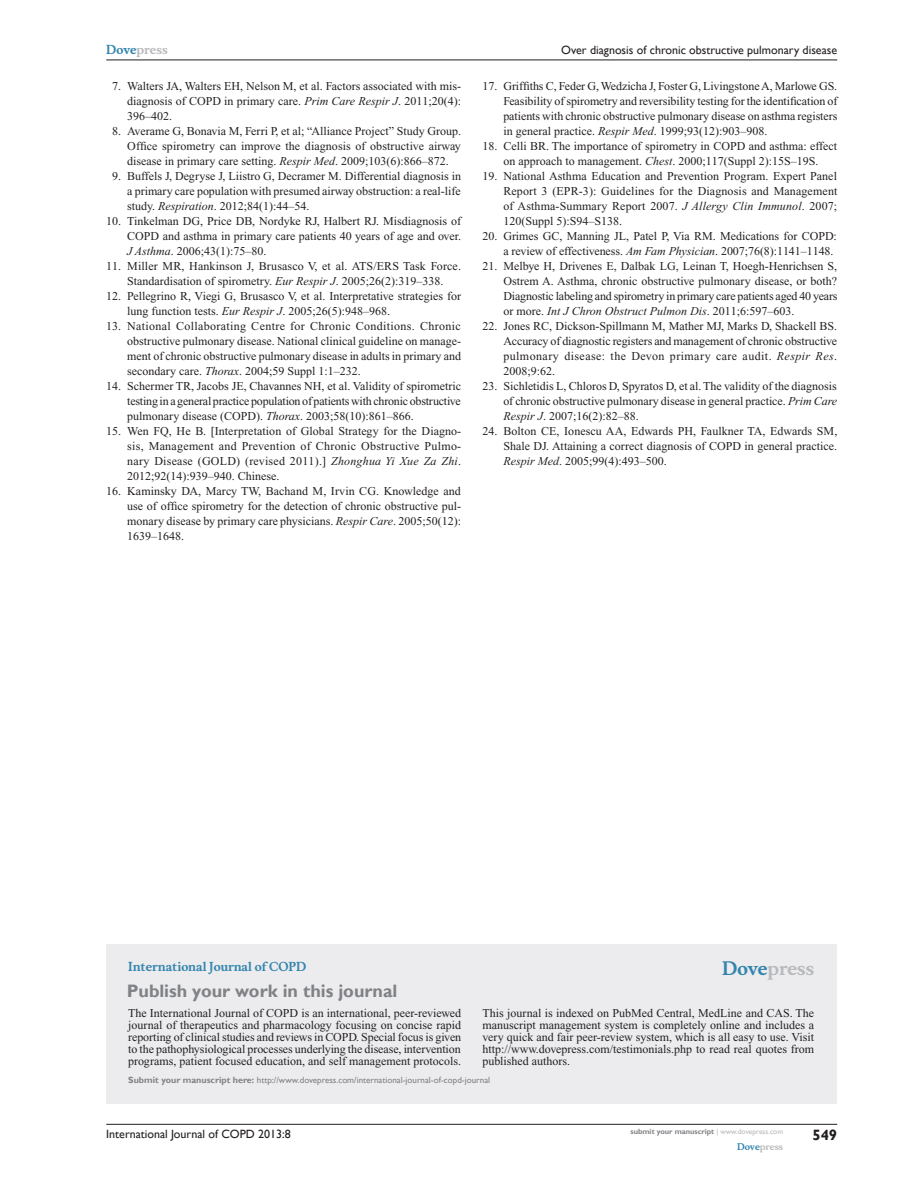
<style>
.page{position:relative;width:918px;height:1188px;background:#fff}
.page>*{position:absolute;margin:0;border:0;box-sizing:border-box;transform-origin:0 0}
.PromBx-H1{font:700 18px "Gill Sans";color:#808285}
.PromBx-Brand{font:700 18px "Musee";color:#b8b9bc}
.t1{font:700 15px "Gill Sans";color:#231f20}
.RefNL2{font:12px/15px "Times New Roman";color:#231f20;text-align:justify}
.PromBx-Tx{font:12px/12px "Times New Roman";color:#231f20;text-align:justify}
.t2{font:12px "Gill Sans";color:#231f20}
.PromBx-JrnlName{font:700 12px "Musee";color:#3485ae}
.t3{font:700 12px "Musee";color:#b8b9bc}
.PromBx-SubmitMssWebA{font:9px "Gill Sans";color:#808285}
.t4{font:700 9px "Musee";color:#b8b9bc}
.t5{font:700 7.5px "Gill Sans";color:#808285}
.s1{color:#3485ae}
.s2{font-style:italic}
.s3{font-weight:700}
.s4{font-weight:400;color:#b8b9bc}
</style>
<div class="page">
<div style="left:106px;top:944px;width:731px;height:159px;background:#ececee"></div>
<hr style="left:106px;top:1124px;width:731px;height:1px;background:#231f20">
<hr style="left:106px;top:60px;width:731px;height:1px;background:#231f20">
<p class="t3" style="left:106px;top:43px;width:63px"><span class="s1">Dove</span>press</p>
<p class="RefNL2" style="left:127px;top:79px;width:335px;text-indent:-15px">7. Walters JA, Walters EH, Nelson M, et al. Factors associated with mis&shy;diagnosis of COPD in primary care. <span class="s2">Prim Care Respir J</span>. 2011;20(4):<br>396–402.</p>
<p class="RefNL2" style="left:127px;top:124px;width:335px;text-indent:-15px">8. Averame G, Bonavia M, Ferri P, et al; “Alliance Project” Study Group.<br>Office spirometry can improve the diagnosis of obstructive airway disease in primary care setting. <span class="s2">Respir Med</span>. 2009;103(6):866–872.</p>
<p class="RefNL2" style="left:127px;top:169px;width:335px;text-indent:-15px">9. Buffels J, Degryse J, Liistro G, Decramer M. Differential diagnosis in a primary care population with presumed airway obstruction: a real-life study. <span class="s2">Respiration</span>. 2012;84(1):44–54.</p>
<p class="RefNL2" style="left:127px;top:214px;width:335px;text-indent:-21px">10. Tinkelman DG, Price DB, Nordyke RJ, Halbert RJ. Misdiagnosis of COPD and asthma in primary care patients 40 years of age and over.<br><span class="s2">J Asthma</span>. 2006;43(1):75–80.</p>
<p class="RefNL2" style="left:106px;top:259px;width:356px;text-align:center">11. Miller MR, Hankinson J, Brusasco V, et al. ATS/ERS Task Force.<br>Standardisation of spirometry. <span class="s2">Eur Respir J</span>. 2005;26(2):319–338.</p>
<p class="RefNL2" style="left:127px;top:289px;width:335px;text-indent:-21px">12. Pellegrino R, Viegi G, Brusasco V, et al. Interpretative strategies for lung function tests. <span class="s2">Eur Respir J</span>. 2005;26(5):948–968.</p>
<p class="RefNL2" style="left:127px;top:319px;width:335px;text-indent:-21px">13. National Collaborating Centre for Chronic Conditions. Chronic obstructive pulmonary disease. National clinical guideline on manage&shy;ment of chronic obstructive pulmonary disease in adults in primary and secondary care. <span class="s2">Thorax</span>. 2004;59 Suppl 1:1–232.</p>
<p class="RefNL2" style="left:127px;top:379px;width:335px;text-indent:-21px">14. Schermer TR, Jacobs JE, Chavannes NH, et al. Validity of spirometric testing in a general practice population of patients with chronic obstructive pulmonary disease (COPD). <span class="s2">Thorax</span>. 2003;58(10):861–866.</p>
<p class="RefNL2" style="left:127px;top:424px;width:335px;text-indent:-21px">15. Wen FQ, He B. [Interpretation of Global Strategy for the Diagno&shy;sis, Management and Prevention of Chronic Obstructive Pulmo&shy;nary Disease (GOLD) (revised 2011).] <span class="s2">Zhonghua Yi Xue Za Zhi</span>.<br>2012;92(14):939–940. Chinese.</p>
<p class="RefNL2" style="left:127px;top:484px;width:335px;text-indent:-21px">16. Kaminsky DA, Marcy TW, Bachand M, Irvin CG. Knowledge and use of office spirometry for the detection of chronic obstructive pul&shy;monary disease by primary care physicians. <span class="s2">Respir Care</span>. 2005;50(12):<br>1639–1648.</p>
<p class="t2" style="left:561px;top:43px;width:277px">Over diagnosis of chronic obstructive pulmonary disease</p>
<p class="RefNL2" style="left:503px;top:79px;width:336px;text-indent:-21px">17. Griffiths C, Feder G, Wedzicha J, Foster G, Livingstone A, Marlowe GS.<br>Feasibility of spirometry and reversibility testing for the identification of patients with chronic obstructive pulmonary disease on asthma registers in general practice. <span class="s2">Respir Med</span>. 1999;93(12):903–908.</p>
<p class="RefNL2" style="left:482px;top:139px;width:356px;text-align:center">18. Celli BR. The importance of spirometry in COPD and asthma: effect on approach to management. <span class="s2">Chest</span>. 2000;117(Suppl 2):15S–19S.</p>
<p class="RefNL2" style="left:503px;top:169px;width:336px;text-indent:-21px">19. National Asthma Education and Prevention Program. Expert Panel Report 3 (EPR-3): Guidelines for the Diagnosis and Management of Asthma-Summary Report 2007. <span class="s2">J Allergy Clin Immunol</span>. 2007; 120(Suppl 5):S94–S138.</p>
<p class="RefNL2" style="left:483px;top:229px;width:356px;text-align:right">20. Grimes GC, Manning JL, Patel P, Via RM. Medications for COPD: a review of effectiveness. <span class="s2">Am Fam Physician</span>. 2007;76(8):1141–1148.</p>
<p class="RefNL2" style="left:503px;top:259px;width:336px;text-indent:-21px">21. Melbye H, Drivenes E, Dalbak LG, Leinan T, Hoegh-Henrichsen S, Ostrem A. Asthma, chronic obstructive pulmonary disease, or both?<br>Diagnostic labeling and spirometry in primary care patients aged 40 years or more. <span class="s2">Int J Chron Obstruct Pulmon Dis</span>. 2011;6:597–603.</p>
<p class="RefNL2" style="left:503px;top:319px;width:335px;text-indent:-21px">22. Jones RC, Dickson-Spillmann M, Mather MJ, Marks D, Shackell BS.<br>Accuracy of diagnostic registers and management of chronic obstructive pulmonary disease: the Devon primary care audit. <span class="s2">Respir Res</span>.<br>2008;9:62.</p>
<p class="RefNL2" style="left:503px;top:379px;width:335px;text-indent:-21px">23. Sichletidis L, Chloros D, Spyratos D, et al. The validity of the diagnosis of chronic obstructive pulmonary disease in general practice. <span class="s2">Prim Care Respir J</span>. 2007;16(2):82–88.</p>
<p class="RefNL2" style="left:503px;top:424px;width:335px;text-indent:-21px">24. Bolton CE, Ionescu AA, Edwards PH, Faulkner TA, Edwards SM, Shale DJ. Attaining a correct diagnosis of COPD in general practice.<br><span class="s2">Respir Med</span>. 2005;99(4):493–500.</p>
<p class="PromBx-JrnlName" style="left:128px;top:959px;width:180px">International Journal of COPD</p>
<p class="PromBx-H1" style="left:127px;top:980px;width:272px">Publish your work in this journal</p>
<p class="PromBx-Brand" style="left:722px;top:958px;width:94px"><span class="s1">Dove</span>press</p>
<p class="PromBx-Tx" style="left:128px;top:1007px;width:334px">The International Journal of COPD is an international, peer-reviewed journal of therapeutics and pharmacology focusing on concise rapid reporting of clinical studies and reviews in COPD. Special focus is given to the pathophysiological processes underlying the disease, intervention programs, patient focused education, and self management protocols.</p>
<p class="PromBx-Tx" style="left:482px;top:1007px;width:333px">This journal is indexed on PubMed Central, MedLine and CAS. The manuscript management system is completely online and includes a very quick and fair peer-review system, which is all easy to use. Visit http://www.dovepress.com/testimonials.php to read real quotes from published authors.</p>
<p class="PromBx-SubmitMssWebA" style="left:128px;top:1075px;width:363px"><span class="s3">Submit your manuscript here:</span> http://www.dovepress.com/international-journal-of-copd-journal</p>
<p class="t2" style="left:106px;top:1127px;width:186px">International Journal of COPD 2013:8</p>
<p class="t5" style="left:631px;top:1127px;width:154px">submit your manuscript <span class="s4">| www.dovepress.com</span></p>
<p class="t4" style="left:737px;top:1141px;width:48px"><span class="s1">Dove</span>press</p>
<p class="t1" style="left:812px;top:1126px;width:26px">549</p>
</div>
